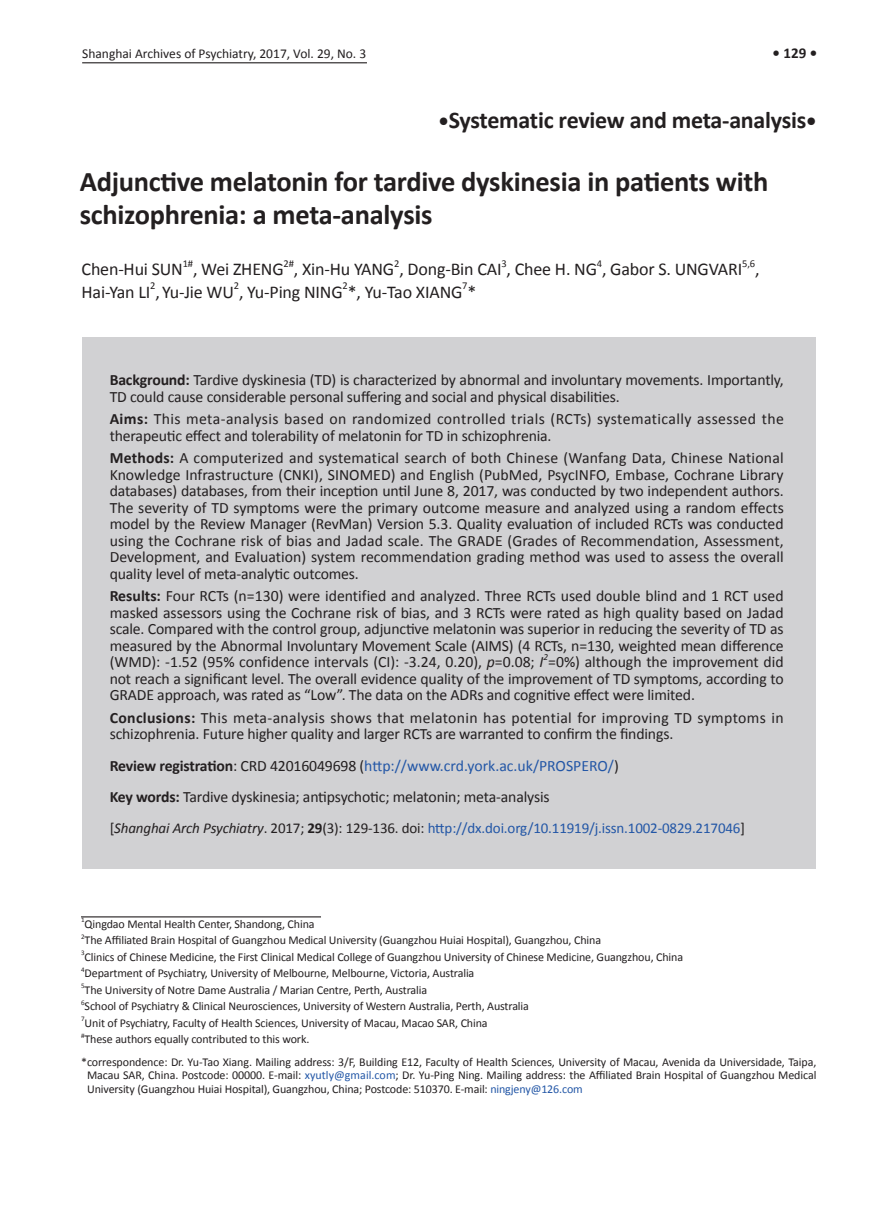
<style>
.page{position:relative;width:893px;height:1212px;background:#fff}
.page>*{position:absolute;margin:0;border:0;box-sizing:border-box;transform-origin:0 0}
.t1{font:700 28.5px/33px "Calibri";letter-spacing:-.01em;color:#231f20}
.t2{font:700 24px "Calibri";letter-spacing:-.01em;color:#231f20}
.t3{font:18px "Calibri";letter-spacing:-.01em;color:#231f20}
.t4{font:15.75px/16.5px "Calibri";letter-spacing:-.01em;color:#231f20}
.t5{font:15.75px/16.5px "Calibri";letter-spacing:.015em;color:#231f20}
.t6{font:15px "Calibri";letter-spacing:-.01em;color:#2256a6}
.t7{font:700 15px "Calibri";color:#231f20}
.t8{font:13.5px "Calibri";color:#231f20}
.t9{font:12px/22.5px "Calibri";letter-spacing:-.01em;color:#231f20}
.t10{font:10.5px "Calibri";color:#231f20}
.t11{font:italic 9.15px "Calibri";color:#231f20}
.t12{font:7.05px "Calibri";color:#231f20}
.s1{font-size:21px}
.s2{font-weight:700}
.s3{font-style:italic}
.s4{color:#2256a6}
.s5{color:#231f20}
.s6{font-style:italic;color:#231f20}
.s7{font-weight:700;color:#231f20}
</style>
<div class="page">
<hr style="left:81px;top:916px;width:240px;height:1px;background:#231f20">
<div style="left:82px;top:337px;width:733px;height:532px;background:#d1d1d3"></div>
<hr style="left:82px;top:62px;width:285px;height:1px;background:#231f20">
<p class="t8" style="left:82px;top:45px;width:286px">Shanghai Archives of Psychiatry, 2017, Vol. 29, No. 3</p>
<p class="t7" style="left:773px;top:44px;width:46px">• 129 •</p>
<h2 class="t2" style="left:438px;top:104px;width:380px"><span class="s1">•</span>Systematic review and meta-analysis<span class="s1">•</span></h2>
<h1 class="t1" style="left:80px;top:165px;width:690px">Adjunctive melatonin for tardive dyskinesia in patients with schizophrenia: a meta-analysis</h1>
<p class="t3" style="left:82px;top:258px;width:103px">Chen-Hui SUN</p>
<p class="t10" style="left:183px;top:257px;width:12px">1#</p>
<p class="t3" style="left:193px;top:258px;width:92px">, Wei ZHENG</p>
<p class="t10" style="left:284px;top:257px;width:12px">2#</p>
<p class="t3" style="left:294px;top:258px;width:450px">, Xin-Hu YANG , Dong-Bin CAI , Chee H. NG , Gabor S. UNGVARI</p>
<p class="t10" style="left:394px;top:257px;width:7px">2</p>
<p class="t10" style="left:501px;top:257px;width:7px">3</p>
<p class="t10" style="left:597px;top:257px;width:7px">4</p>
<p class="t10" style="left:742px;top:257px;width:15px">5,6</p>
<p class="t3" style="left:755px;top:258px;width:6px">,</p>
<p class="t10" style="left:150px;top:279px;width:7px">2</p>
<p class="t10" style="left:234px;top:279px;width:7px">2</p>
<p class="t10" style="left:342px;top:279px;width:7px">2</p>
<p class="t10" style="left:462px;top:279px;width:7px">7</p>
<p class="t3" style="left:82px;top:280px;width:396px">Hai-Yan LI ,Yu-Jie WU , Yu-Ping NING *, Yu-Tao XIANG *</p>
<p class="t4" style="left:110px;top:372px;width:675px"><span class="s2">Background:</span> Tardive dyskinesia (TD) is characterized by abnormal and involuntary movements. Importantly,<br>TD could cause considerable personal suffering and social and physical disabilities.</p>
<p class="t5" style="left:110px;top:411px;width:676px"><span class="s2">Aims:</span> This meta-analysis based on randomized controlled trials (RCTs) systematically assessed the therapeutic effect and tolerability of melatonin for TD in schizophrenia.</p>
<p class="t4" style="left:110px;top:450px;width:676px;text-align:justify"><span class="s2">Methods:</span> A computerized and systematical search of both Chinese (Wanfang Data, Chinese National Knowledge Infrastructure (CNKI), SINOMED) and English (PubMed, PsycINFO, Embase, Cochrane Library databases) databases, from their inception until June 8, 2017, was conducted by two independent authors.<br>The severity of TD symptoms were the primary outcome measure and analyzed using a random effects model by the Review Manager (RevMan) Version 5.3. Quality evaluation of included RCTs was conducted using the Cochrane risk of bias and Jadad scale. The GRADE (Grades of Recommendation, Assessment, Development, and Evaluation) system recommendation grading method was used to assess the overall quality level of meta-analytic outcomes.</p>
<p class="t4" style="left:110px;top:588px;width:676px;text-align:justify"><span class="s2">Results:</span> Four RCTs (n=130) were identified and analyzed. Three RCTs used double blind and 1 RCT used masked assessors using the Cochrane risk of bias, and 3 RCTs were rated as high quality based on Jadad scale. Compared with the control group, adjunctive melatonin was superior in reducing the severity of TD as measured by the Abnormal Involuntary Movement Scale (AIMS) (4 RCTs, n=130, weighted mean difference (WMD): -1.52 (95% confidence intervals (CI): -3.24, 0.20), <span class="s3">p</span>=0.08; <span class="s3">I</span> =0%) although the improvement did</p>
<p class="t11" style="left:544px;top:651px;width:6px">2</p>
<p class="t4" style="left:110px;top:670px;width:675px">not reach a significant level. The overall evidence quality of the improvement of TD symptoms, according to<br>GRADE approach, was rated as “Low”. The data on the ADRs and cognitive effect were limited.</p>
<p class="t4" style="left:110px;top:709px;width:675px"><span class="s2">Conclusions:</span> This meta-analysis shows that melatonin has potential for improving TD symptoms in schizophrenia. Future higher quality and larger RCTs are warranted to confirm the findings.</p>
<p class="t4" style="left:110px;top:750px;width:511px;line-height:31.5px"><span class="s2">Review registration</span>: CRD 42016049698 (<span class="s4">http://www.crd.york.ac.uk/PROSPERO/</span>)<br><span class="s2">Key words:</span> Tardive dyskinesia; antipsychotic; melatonin; meta-analysis</p>
<p class="t6" style="left:110px;top:819px;width:637px"><span class="s5">[</span><span class="s6">Shanghai Arch Psychiatry</span><span class="s5">. 2017;</span> <span class="s7">29</span><span class="s5">(3): 129-136. doi:</span> http://dx.doi.org/10.11919/j.issn.1002-0829.217046<span class="s5">]</span></p>
<p class="t12" style="left:81px;top:915px;width:5px">1</p>
<p class="t9" style="left:85px;top:912px;width:231px">Qingdao Mental Health Center, Shandong, China</p>
<p class="t12" style="left:81px;top:932px;width:5px">2</p>
<p class="t9" style="left:85px;top:929px;width:518px">The Affiliated Brain Hospital of Guangzhou Medical University (Guangzhou Huiai Hospital), Guangzhou, China</p>
<p class="t12" style="left:81px;top:948px;width:5px">3</p>
<p class="t9" style="left:85px;top:945px;width:600px">Clinics of Chinese Medicine, the First Clinical Medical College of Guangzhou University of Chinese Medicine, Guangzhou, China</p>
<p class="t12" style="left:81px;top:965px;width:5px">4</p>
<p class="t9" style="left:85px;top:962px;width:391px">Department of Psychiatry, University of Melbourne, Melbourne, Victoria, Australia</p>
<p class="t12" style="left:81px;top:981px;width:5px">5</p>
<p class="t9" style="left:85px;top:978px;width:344px">The University of Notre Dame Australia / Marian Centre, Perth, Australia</p>
<p class="t12" style="left:81px;top:998px;width:5px">6</p>
<p class="t9" style="left:85px;top:995px;width:446px">School of Psychiatry &amp; Clinical Neurosciences, University of Western Australia, Perth, Australia</p>
<p class="t12" style="left:81px;top:1014px;width:5px">7</p>
<p class="t9" style="left:85px;top:1011px;width:405px">Unit of Psychiatry, Faculty of Health Sciences, University of Macau, Macao SAR, China</p>
<p class="t12" style="left:81px;top:1031px;width:5px">#</p>
<p class="t9" style="left:81px;top:1028px;width:737px">These authors equally contributed to this work.<br>*correspondence: Dr. Yu-Tao Xiang. Mailing address: 3/F, Building E12, Faculty of Health Sciences, University of Macau, Avenida da Universidade, Taipa,</p>
<p class="t9" style="left:87px;top:1068px;width:731px;line-height:13.5px">Macau SAR, China. Postcode: 00000. E-mail: <span class="s4">xyutly@gmail.com</span>; Dr. Yu-Ping Ning. Mailing address: the Affiliated Brain Hospital of Guangzhou Medical<br>University (Guangzhou Huiai Hospital), Guangzhou, China; Postcode: 510370. E-mail: <span class="s4">ningjeny@126.com</span></p>
</div>
